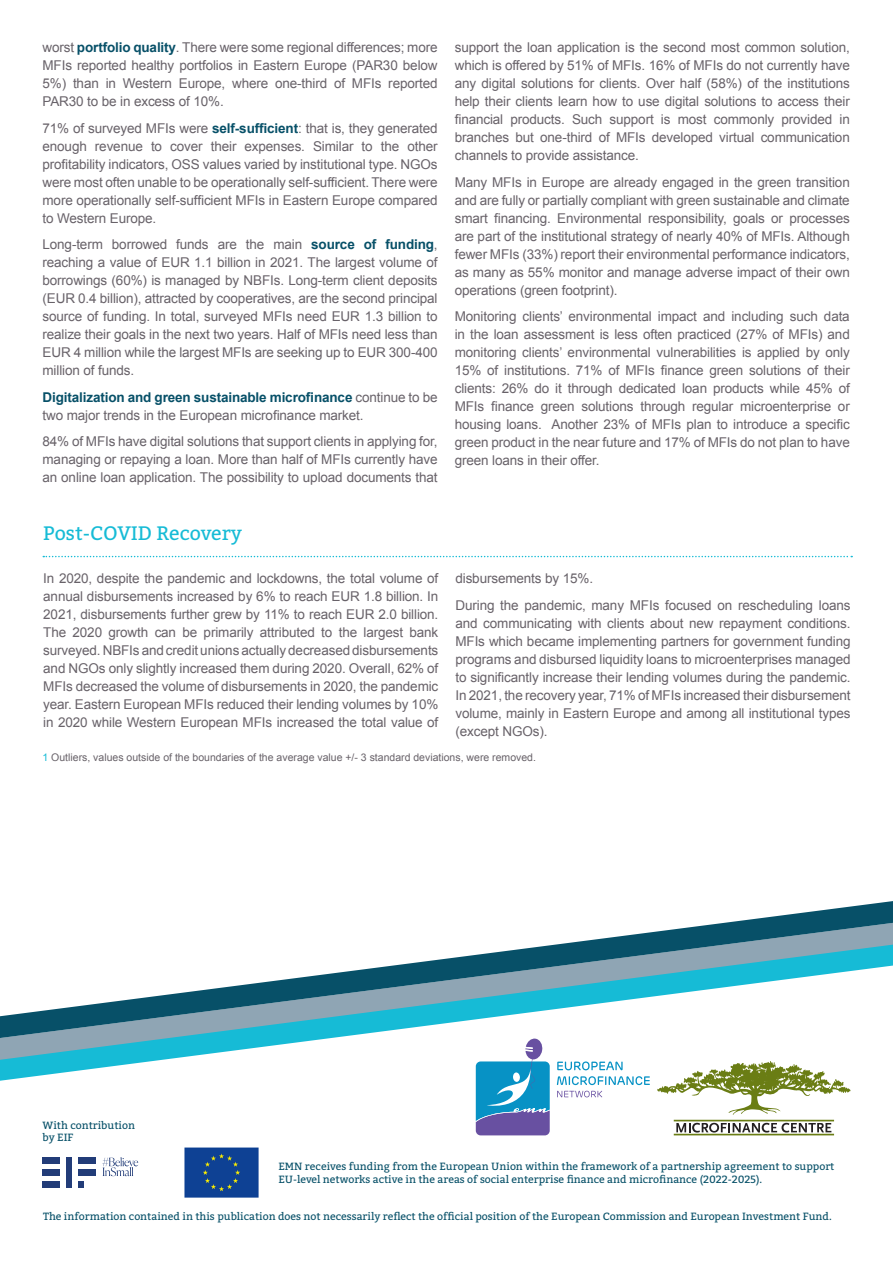
<style>
.page{position:relative;width:893px;height:1263px;background:#fff}
.page>*{position:absolute;margin:0;border:0;box-sizing:border-box;transform-origin:0 0}
.Title_3{font:19.5px "Bitter";color:#16bbd6}
.Body{font:13.5px/18px "Arial";letter-spacing:-.01em;color:#686269;text-align:justify}
.Title_3-2{font:10.5px/12.6px "Bitter";color:#075068}
.Notes{font:10.5px "Arial";color:#686269}
.s1{font-weight:700;color:#075068}
.s2{color:#16bbd6}
</style>
<div class="page">
<svg style="left:43px;top:556px;width:809px;height:1px"></svg>
<svg style="left:0;top:1060px;width:623px;height:21px"></svg>
<svg style="left:0;top:1038px;width:331px;height:22px"></svg>
<svg style="left:0;top:901px;width:893px;height:137px"></svg>
<svg style="left:476px;top:1038px;width:74px;height:97px"></svg>
<svg style="left:557px;top:1061px;width:66px;height:9px"></svg>
<svg style="left:557px;top:1076px;width:93px;height:9px"></svg>
<svg style="left:557px;top:1091px;width:45px;height:6px"></svg>
<svg style="left:657px;top:1061px;width:193px;height:54px"></svg>
<svg style="left:676px;top:1123px;width:155px;height:9px"></svg>
<hr style="left:674px;top:1120px;width:160px;height:1px;background:#6a7d14">
<hr style="left:674px;top:1134px;width:160px;height:1px;background:#6a7d14">
<div style="left:43px;top:1158px;width:17px;height:6px;background:#223c78"></div>
<div style="left:66px;top:1158px;width:6px;height:30px;background:#223c78"></div>
<svg style="left:78px;top:1182px;width:6px;height:6px"></svg>
<div style="left:43px;top:1170px;width:17px;height:6px;background:#223c78"></div>
<div style="left:78px;top:1158px;width:18px;height:6px;background:#223c78"></div>
<div style="left:78px;top:1170px;width:18px;height:6px;background:#223c78"></div>
<div style="left:43px;top:1182px;width:17px;height:6px;background:#223c78"></div>
<svg style="left:102px;top:1157px;width:36px;height:19px"></svg>
<img style="left:184px;top:1147px;width:75px;height:51px">
<p class="Body" style="left:43px;top:39px;width:397px">worst <span class="s1">portfolio quality</span>. There were some regional differences; more MFIs reported healthy portfolios in Eastern Europe (PAR30 below 5%) than in Western Europe, where one-third of MFIs reported PAR30 to be in excess of 10%.</p>
<p class="Body" style="left:43px;top:119px;width:397px">71% of surveyed MFIs were <span class="s1">self-sufficient</span>: that is, they generated enough revenue to cover their expenses. Similar to the other profitability indicators, OSS values varied by institutional type. NGOs were most often unable to be operationally self-sufficient. There were more operationally self-sufficient MFIs in Eastern Europe compared to Western Europe.</p>
<p class="Body" style="left:43px;top:236px;width:397px">Long-term borrowed funds are the main <span class="s1">source of funding</span>, reaching a value of EUR 1.1 billion in 2021. The largest volume of borrowings (60%) is managed by NBFIs. Long-term client deposits (EUR 0.4 billion), attracted by cooperatives, are the second principal source of funding. In total, surveyed MFIs need EUR 1.3 billion to realize their goals in the next two years. Half of MFIs need less than EUR 4 million while the largest MFIs are seeking up to EUR 300-400 million of funds.</p>
<p class="Body" style="left:43px;top:388px;width:397px"><span class="s1">Digitalization and green sustainable microfinance</span> continue to be two major trends in the European microfinance market.</p>
<p class="Body" style="left:43px;top:433px;width:397px">84% of MFIs have digital solutions that support clients in applying for, managing or repaying a loan. More than half of MFIs currently have an online loan application. The possibility to upload documents that</p>
<p class="Body" style="left:455px;top:39px;width:397px">support the loan application is the second most common solution, which is offered by 51% of MFIs. 16% of MFIs do not currently have any digital solutions for clients. Over half (58%) of the institutions help their clients learn how to use digital solutions to access their financial products. Such support is most commonly provided in branches but one-third of MFIs developed virtual communication channels to provide assistance.</p>
<p class="Body" style="left:455px;top:173px;width:397px">Many MFIs in Europe are already engaged in the green transition and are fully or partially compliant with green sustainable and climate smart financing. Environmental responsibility, goals or processes are part of the institutional strategy of nearly 40% of MFIs. Although fewer MFIs (33%) report their environmental performance indicators, as many as 55% monitor and manage adverse impact of their own operations (green footprint).</p>
<p class="Body" style="left:455px;top:308px;width:397px">Monitoring clients’ environmental impact and including such data in the loan assessment is less often practiced (27% of MFIs) and monitoring clients’ environmental vulnerabilities is applied by only 15% of institutions. 71% of MFIs finance green solutions of their clients: 26% do it through dedicated loan products while 45% of MFIs finance green solutions through regular microenterprise or housing loans. Another 23% of MFIs plan to introduce a specific green product in the near future and 17% of MFIs do not plan to have green loans in their offer.</p>
<p class="Title_3" style="left:43px;top:520px;width:200px">Post-COVID Recovery</p>
<p class="Body" style="left:43px;top:570px;width:397px">In 2020, despite the pandemic and lockdowns, the total volume of annual disbursements increased by 6% to reach EUR 1.8 billion. In 2021, disbursements further grew by 11% to reach EUR 2.0 billion.<br>The 2020 growth can be primarily attributed to the largest bank surveyed. NBFIs and credit unions actually decreased disbursements and NGOs only slightly increased them during 2020. Overall, 62% of MFIs decreased the volume of disbursements in 2020, the pandemic year. Eastern European MFIs reduced their lending volumes by 10% in 2020 while Western European MFIs increased the total value of</p>
<p class="Body" style="left:455px;top:570px;width:139px">disbursements by 15%.</p>
<p class="Body" style="left:455px;top:596px;width:397px">During the pandemic, many MFIs focused on rescheduling loans and communicating with clients about new repayment conditions.<br>MFIs which became implementing partners for government funding programs and disbursed liquidity loans to microenterprises managed to significantly increase their lending volumes during the pandemic.<br>In 2021, the recovery year, 71% of MFIs increased their disbursement volume, mainly in Eastern Europe and among all institutional types (except NGOs).</p>
<p class="Notes" style="left:43px;top:750px;width:495px"><span class="s2">1</span> Outliers, values outside of the boundaries of the average value +/- 3 standard deviations, were removed.</p>
<p class="Title_3-2" style="left:43px;top:1119px;width:94px">With contribution</p>
<p class="Title_3-2" style="left:43px;top:1131px;width:33px">by EIF</p>
<p class="Title_3-2" style="left:279px;top:1160px;width:557px">EMN receives funding from the European Union within the framework of a partnership agreement to support<br>EU-level networks active in the areas of social enterprise finance and microfinance (2022-2025).</p>
<p class="Title_3-2" style="left:43px;top:1210px;width:790px">The information contained in this publication does not necessarily reflect the official position of the European Commission and European Investment Fund.</p>
</div>
